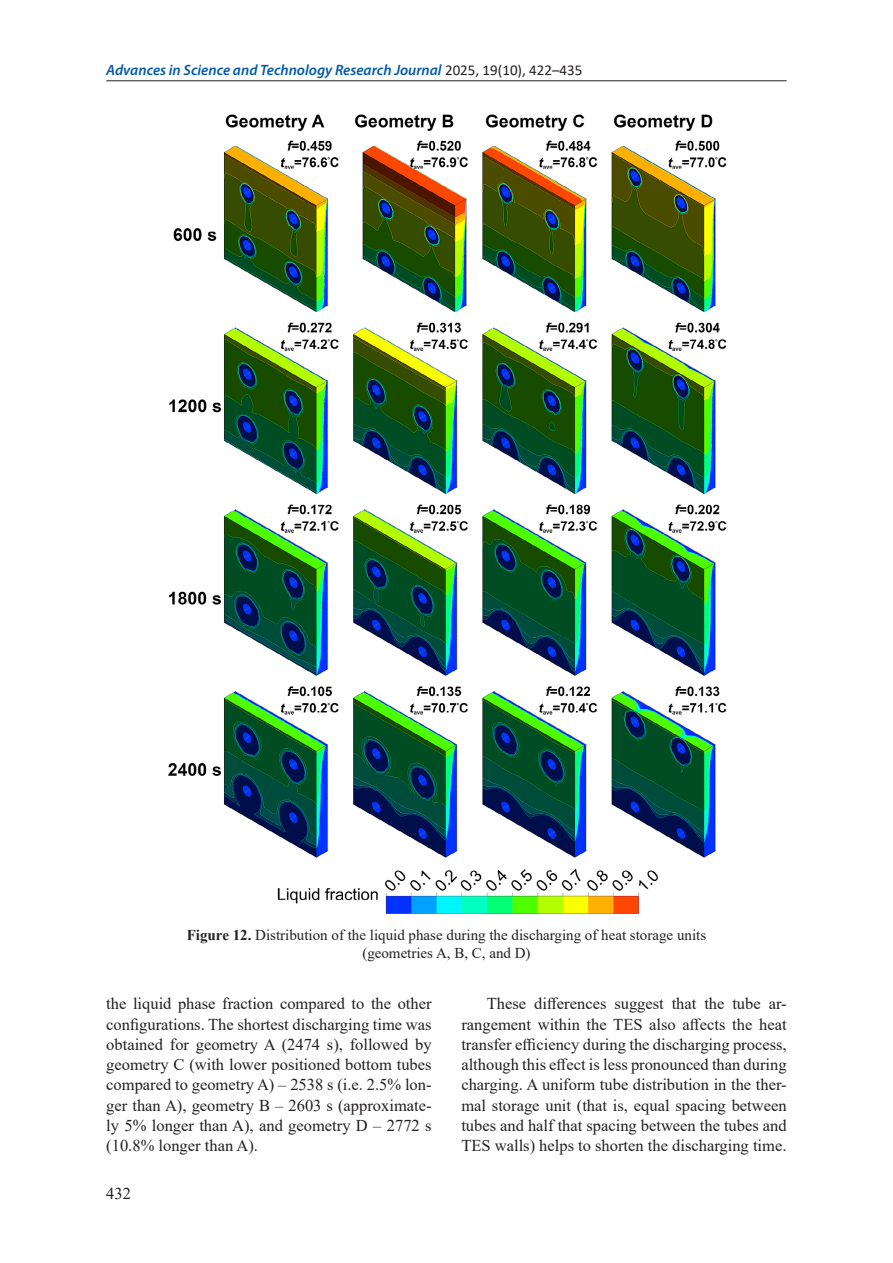
<style>
.page{position:relative;width:893px;height:1263px;background:#fff}
.page>*{position:absolute;margin:0;border:0;box-sizing:border-box;transform-origin:0 0}
.Base_Text{font:16.5px/20.2px "Times New Roman";color:#231f20;text-align:justify}
.Figure{font:15px "Times New Roman";color:#231f20}
.t1{font:italic 600 15px "Myriad Pro";color:#015aaa}
.s1{font-family:"Calibri";font-weight:400;font-style:normal;color:#231f20}
.s2{font-weight:700}
</style>
<div class="page">
<hr style="left:106px;top:80px;width:681px;height:1px;background:#231f20">
<img style="left:168px;top:114px;width:558px;height:800px">
<p class="t1" style="left:106px;top:60px;width:478px">Advances in Science and Technology Research Journal <span class="s1">2025, 19(10), 422–435</span></p>
<p class="Figure" style="left:187px;top:924px;width:521px"><span class="s2">Figure 12.</span> Distribution of the liquid phase during the discharging of heat storage units</p>
<p class="Figure" style="left:362px;top:942px;width:170px">(geometries A, B, C, and D)</p>
<p class="Base_Text" style="left:106px;top:993px;width:327px">the liquid phase fraction compared to the other configurations. The shortest discharging time was obtained for geometry A (2474 s), followed by geometry C (with lower positioned bottom tubes compared to geometry A) – 2538 s (i.e. 2.5% lon&shy;ger than A), geometry B – 2603 s (approximate&shy;ly 5% longer than A), and geometry D – 2772 s (10.8% longer than A).</p>
<p class="Base_Text" style="left:461px;top:993px;width:327px;text-indent:26px">These differences suggest that the tube ar&shy;rangement within the TES also affects the heat transfer efficiency during the discharging process, although this effect is less pronounced than during charging. A uniform tube distribution in the ther&shy;mal storage unit (that is, equal spacing between tubes and half that spacing between the tubes and TES walls) helps to shorten the discharging time.</p>
<p class="Base_Text" style="left:106px;top:1183px;width:26px">432</p>
</div>
